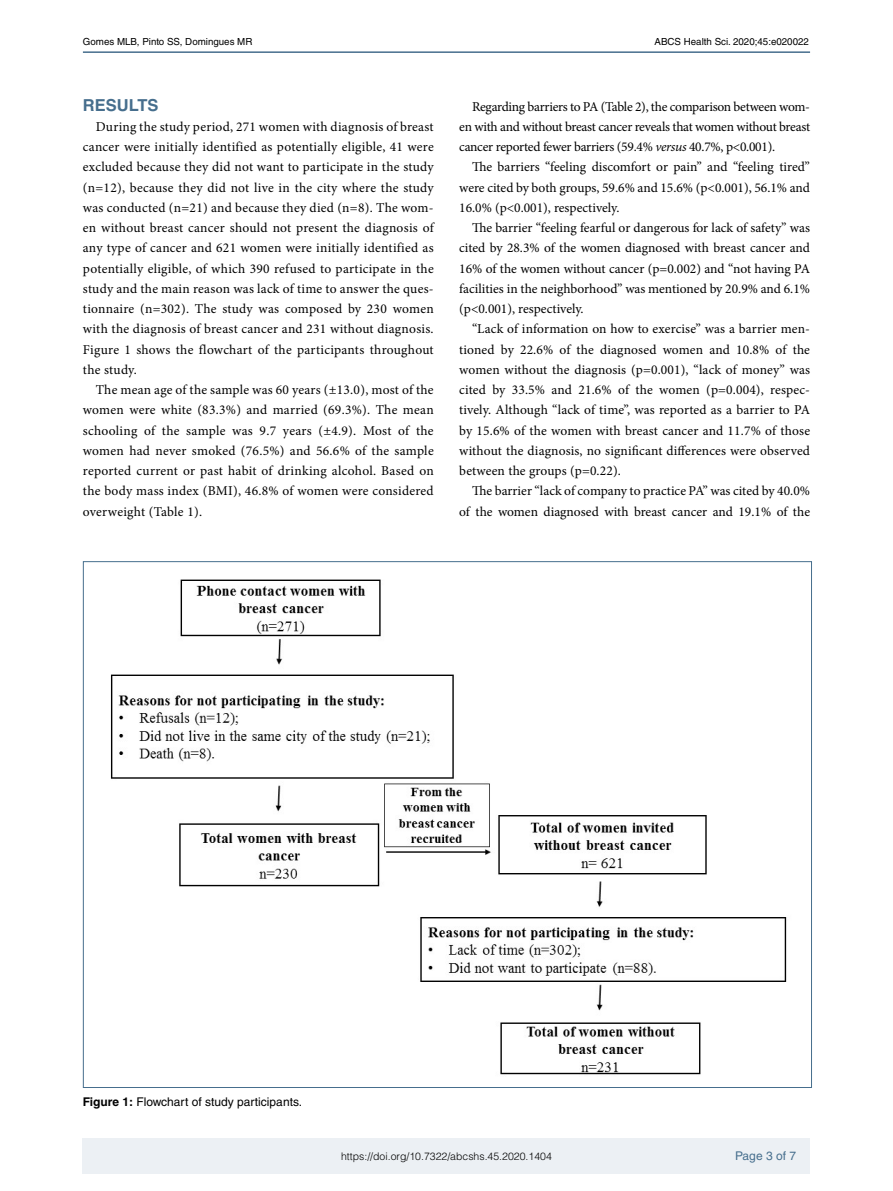
<style>
.page{position:relative;width:893px;height:1191px;background:#fff}
.page>*{position:absolute;margin:0;border:0;box-sizing:border-box;transform-origin:0 0}
.t1{font:700 16.5px "Helvetica LT Std";color:#466e8d}
.t2{font:13.5px/20.2px "Minion Pro";color:#000;text-align:justify}
.t3{font:12px "Helvetica LT Std";color:#000}
.t4{font:12px "Helvetica LT Std";color:#466e8d}
.t5{font:300 10.5px "Helvetica LT Std";color:#000}
.t6{font:9.75px "Helvetica LT Std";color:#000}
.s1{font-style:italic}
.s2{font-weight:700}
</style>
<div class="page">
<div style="left:83px;top:1138px;width:727px;height:35px;background:#ecf0f4"></div>
<hr style="left:83px;top:51px;width:727px;height:2px;background:#466e8d">
<img style="left:111px;top:579px;width:676px;height:496px">
<p class="t6" style="left:83px;top:36px;width:171px">Gomes MLB, Pinto SS, Domingues MR</p>
<p class="t6" style="left:655px;top:36px;width:156px">ABCS Health Sci. 2020;45:e020022</p>
<p class="t1" style="left:83px;top:95px;width:77px">RESULTS</p>
<p class="t2" style="left:83px;top:116px;width:352px;text-indent:13px">During the study period, 271 women with diagnosis of breast cancer were initially identified as potentially eligible, 41 were excluded because they did not want to participate in the study (n=12), because they did not live in the city where the study was conducted (n=21) and because they died (n=8). The wom&shy;en without breast cancer should not present the diagnosis of any type of cancer and 621 women were initially identified as potentially eligible, of which 390 refused to participate in the study and the main reason was lack of time to answer the ques&shy;tionnaire (n=302). The study was composed by 230 women with the diagnosis of breast cancer and 231 without diagnosis.<br>Figure 1 shows the flowchart of the participants throughout the study.</p>
<p class="t2" style="left:83px;top:380px;width:352px;text-indent:13px">The mean age of the sample was 60 years (±13.0), most of the women were white (83.3%) and married (69.3%). The mean schooling of the sample was 9.7 years (±4.9). Most of the women had never smoked (76.5%) and 56.6% of the sample reported current or past habit of drinking alcohol. Based on the body mass index (BMI), 46.8% of women were considered overweight (Table 1).</p>
<p class="t2" style="left:459px;top:96px;width:352px;text-indent:13px">Regarding barriers to PA (Table 2), the comparison between wom&shy;en with and without breast cancer reveals that women without breast cancer reported fewer barriers (59.4% <span class="s1">versus</span> 40.7%, p&lt;0.001).</p>
<p class="t2" style="left:459px;top:157px;width:352px;text-indent:13px">The barriers “feeling discomfort or pain” and “feeling tired” were cited by both groups, 59.6% and 15.6% (p&lt;0.001), 56.1% and 16.0% (p&lt;0.001), respectively.</p>
<p class="t2" style="left:459px;top:218px;width:352px;text-indent:13px">The barrier “feeling fearful or dangerous for lack of safety” was cited by 28.3% of the women diagnosed with breast cancer and 16% of the women without cancer (p=0.002) and “not having PA facilities in the neighborhood” was mentioned by 20.9% and 6.1% (p&lt;0.001), respectively.</p>
<p class="t2" style="left:459px;top:319px;width:352px;text-indent:13px">“Lack of information on how to exercise” was a barrier men&shy;tioned by 22.6% of the diagnosed women and 10.8% of the women without the diagnosis (p=0.001), “lack of money” was cited by 33.5% and 21.6% of the women (p=0.004), respec&shy;tively. Although “lack of time”, was reported as a barrier to PA by 15.6% of the women with breast cancer and 11.7% of those without the diagnosis, no significant differences were observed between the groups (p=0.22).</p>
<p class="t2" style="left:459px;top:481px;width:352px;text-align:right">The barrier “lack of company to practice PA” was cited by 40.0% of the women diagnosed with breast cancer and 19.1% of the</p>
<p class="t3" style="left:83px;top:1094px;width:221px"><span class="s2">Figure 1:</span> Flowchart of study participants.</p>
<p class="t5" style="left:341px;top:1149px;width:212px">https://doi.org/10.7322/abcshs.45.2020.1404</p>
<p class="t4" style="left:735px;top:1148px;width:62px">Page 3 of 7</p>
</div>
